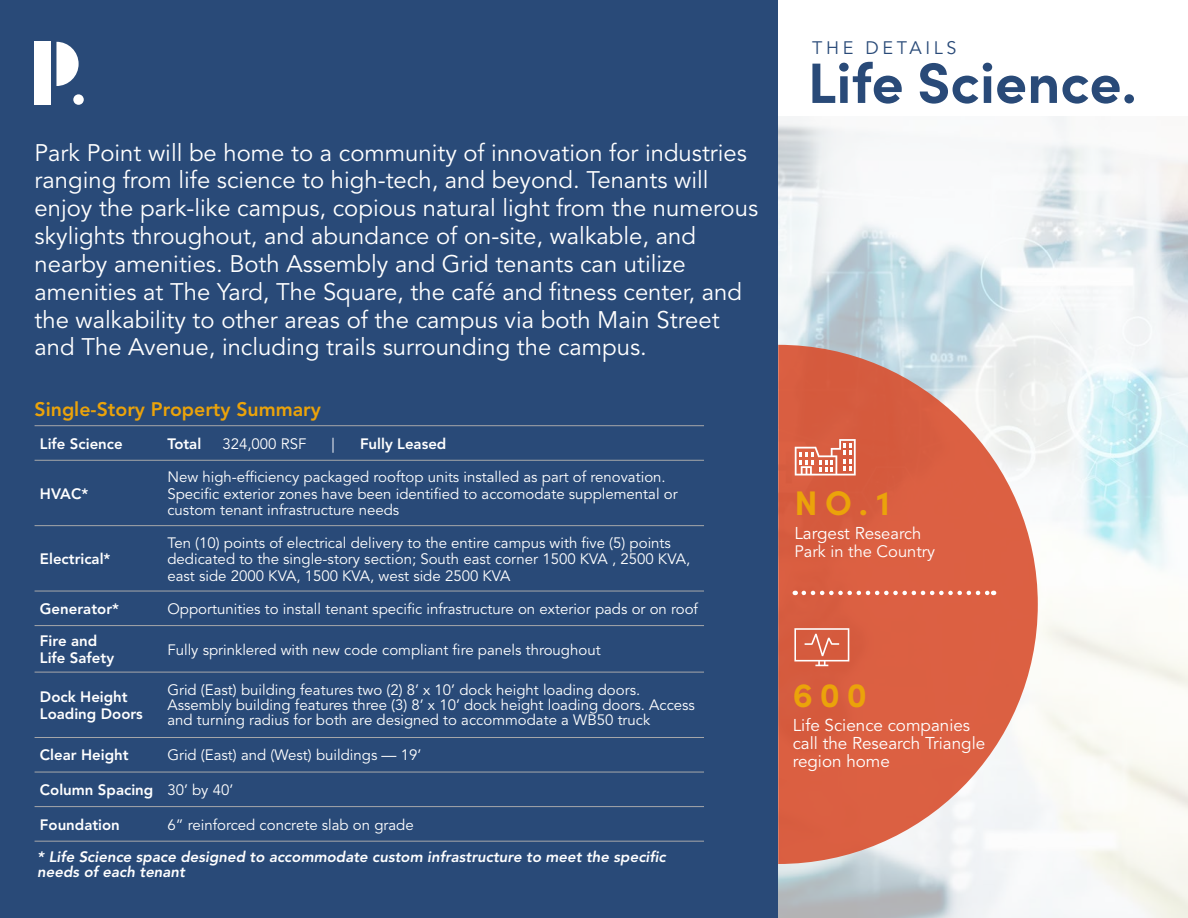
<style>
.page{position:relative;width:1188px;height:918px;background:#fff}
.page>*{position:absolute;margin:0;border:0;box-sizing:border-box;transform-origin:0 0}
.t1{font:700 57px "Sofia Pro";color:#294a78}
.t2{font:700 34.2px "Sofia Pro";color:#eba30a}
.t3{font:23.85px/27.9px "Avenir LT Std";color:#fff}
.t4{font:800 19.5px "Avenir LT Std";color:#eba30a}
.t5{font:18px "Avenir LT Std";letter-spacing:.2em;color:#294a78}
.t6{font:17.1px/18px "Avenir LT Std";color:#fff}
.t7{font:16.5px "Avenir LT Std";color:#fff}
.t8{font:15px/16.5px "Avenir LT Std";color:#fff}
.t9{font:800 15px/16.5px "Avenir LT Std";color:#fff}
.t10{font:italic 800 15px/15px "Avenir LT Std";color:#fff}
.s1{font-size:16.5px}
</style>
<div class="page">
<img style="left:778px;top:116px;width:410px;height:802px">
<div style="left:0;top:0;width:778px;height:918px;background:#294a78"></div>
<hr style="left:35px;top:425px;width:127px;height:1px;background:#a7a8aa">
<hr style="left:162px;top:425px;width:542px;height:1px;background:#a7a8aa">
<hr style="left:35px;top:460px;width:127px;height:1px;background:#a7a8aa">
<hr style="left:162px;top:460px;width:542px;height:1px;background:#a7a8aa">
<hr style="left:35px;top:525px;width:127px;height:1px;background:#a7a8aa">
<hr style="left:162px;top:525px;width:542px;height:1px;background:#a7a8aa">
<hr style="left:35px;top:591px;width:127px;height:1px;background:#a7a8aa">
<hr style="left:162px;top:591px;width:542px;height:1px;background:#a7a8aa">
<hr style="left:35px;top:625px;width:127px;height:1px;background:#a7a8aa">
<hr style="left:162px;top:625px;width:542px;height:1px;background:#a7a8aa">
<hr style="left:35px;top:672px;width:127px;height:1px;background:#a7a8aa">
<hr style="left:162px;top:672px;width:542px;height:1px;background:#a7a8aa">
<hr style="left:35px;top:737px;width:127px;height:1px;background:#a7a8aa">
<hr style="left:162px;top:737px;width:542px;height:1px;background:#a7a8aa">
<hr style="left:35px;top:772px;width:127px;height:1px;background:#a7a8aa">
<hr style="left:162px;top:772px;width:542px;height:1px;background:#a7a8aa">
<hr style="left:35px;top:806px;width:127px;height:1px;background:#a7a8aa">
<hr style="left:162px;top:806px;width:542px;height:1px;background:#a7a8aa">
<hr style="left:35px;top:841px;width:127px;height:1px;background:#a7a8aa">
<hr style="left:162px;top:841px;width:542px;height:1px;background:#a7a8aa">
<svg style="left:778px;top:345px;width:260px;height:519px;background:#dd7e68"></svg>
<svg style="left:795px;top:439px;width:61px;height:37px"></svg>
<svg style="left:794px;top:628px;width:55px;height:38px;background:#dc7962"></svg>
<svg style="left:804px;top:591px;width:190px;height:4px"></svg>
<div style="left:35px;top:42px;width:16px;height:63px;background:#fff"></div>
<svg style="left:56px;top:42px;width:23px;height:44px"></svg>
<div style="left:73px;top:94px;width:11px;height:11px;background:#fff;border-radius:50%"></div>
<p class="t3" style="left:35px;top:139px;width:725px">Park Point will be home to a community of innovation for industries ranging from life science to high-tech, and beyond. Tenants will enjoy the park-like campus, copious natural light from the numerous skylights throughout, and abundance of on-site, walkable, and nearby amenities. Both Assembly and Grid tenants can utilize amenities at The Yard, The Square, the café and fitness center, and the walkability to other areas of the campus via both Main Street and The Avenue, including trails surrounding the campus.</p>
<p class="t4" style="left:35px;top:398px;width:288px">Single-Story Property Summary</p>
<p class="t9" style="left:40px;top:435px;width:84px">Life Science</p>
<p class="t9" style="left:167px;top:435px;width:35px">Total</p>
<p class="t8" style="left:222px;top:436px;width:85px">324,000 RSF</p>
<p class="t8" style="left:331px;top:436px;width:5px">|</p>
<p class="t9" style="left:360px;top:435px;width:88px">Fully Leased</p>
<p class="t9" style="left:40px;top:485px;width:50px">HVAC*</p>
<p class="t8" style="left:167px;top:469px;width:512px">New high-efficiency packaged rooftop units installed as part of renovation.<br>Specific exterior zones have been identified to accomodate supplemental or custom tenant infrastructure needs</p>
<p class="t9" style="left:40px;top:551px;width:72px">Electrical*</p>
<p class="t8" style="left:167px;top:535px;width:524px">Ten (10) points of electrical delivery to the entire campus with five (5) points dedicated to the single-story section; South east corner 1500 KVA , 2500 KVA, east side 2000 KVA, 1500 KVA, west side 2500 KVA</p>
<p class="t9" style="left:40px;top:601px;width:81px">Generator*</p>
<p class="t8" style="left:167px;top:601px;width:532px">Opportunities to install tenant specific infrastructure on exterior pads or on roof</p>
<p class="t9" style="left:40px;top:633px;width:76px">Fire and<br>Life Safety</p>
<p class="t8" style="left:167px;top:642px;width:435px">Fully sprinklered with new code compliant fire panels throughout</p>
<p class="t9" style="left:40px;top:689px;width:105px">Dock Height<br>Loading Doors</p>
<p class="t8" style="left:167px;top:683px;width:529px;line-height:15px">Grid (East) building features two (2) 8’ x 10’ dock height loading doors.<br>Assembly building features three (3) 8’ x 10’ dock height loading doors. Access and turning radius for both are designed to accommodate a WB50 truck</p>
<p class="t9" style="left:40px;top:747px;width:90px">Clear Height</p>
<p class="t8" style="left:167px;top:747px;width:255px">Grid (East) and (West) buildings — 19’</p>
<p class="t9" style="left:40px;top:782px;width:115px">Column Spacing</p>
<p class="t8" style="left:167px;top:782px;width:67px">30’ by 40’</p>
<p class="t9" style="left:40px;top:816px;width:81px">Foundation</p>
<p class="t8" style="left:167px;top:817px;width:248px">6” reinforced concrete slab on grade</p>
<p class="t10" style="left:37px;top:850px;width:630px">* Life Science space designed to accommodate custom infrastructure to meet the specific needs of each tenant</p>
<p class="t5" style="left:812px;top:38px;width:146px">THE DETAILS</p>
<p class="t1" style="left:808px;top:39px;width:331px">Life Science.</p>
<p class="t2" style="left:795px;top:477px;width:97px">NO. 1</p>
<p class="t6" style="left:794px;top:525px;width:128px">Largest Re<span class="s1">search</span></p>
<p class="t7" style="left:794px;top:542px;width:142px">Park in the Country</p>
<p class="t2" style="left:793px;top:668px;width:76px">600</p>
<p class="t6" style="left:793px;top:716px;width:194px">Life Science companies call the Research Triangle region home</p>
</div>
